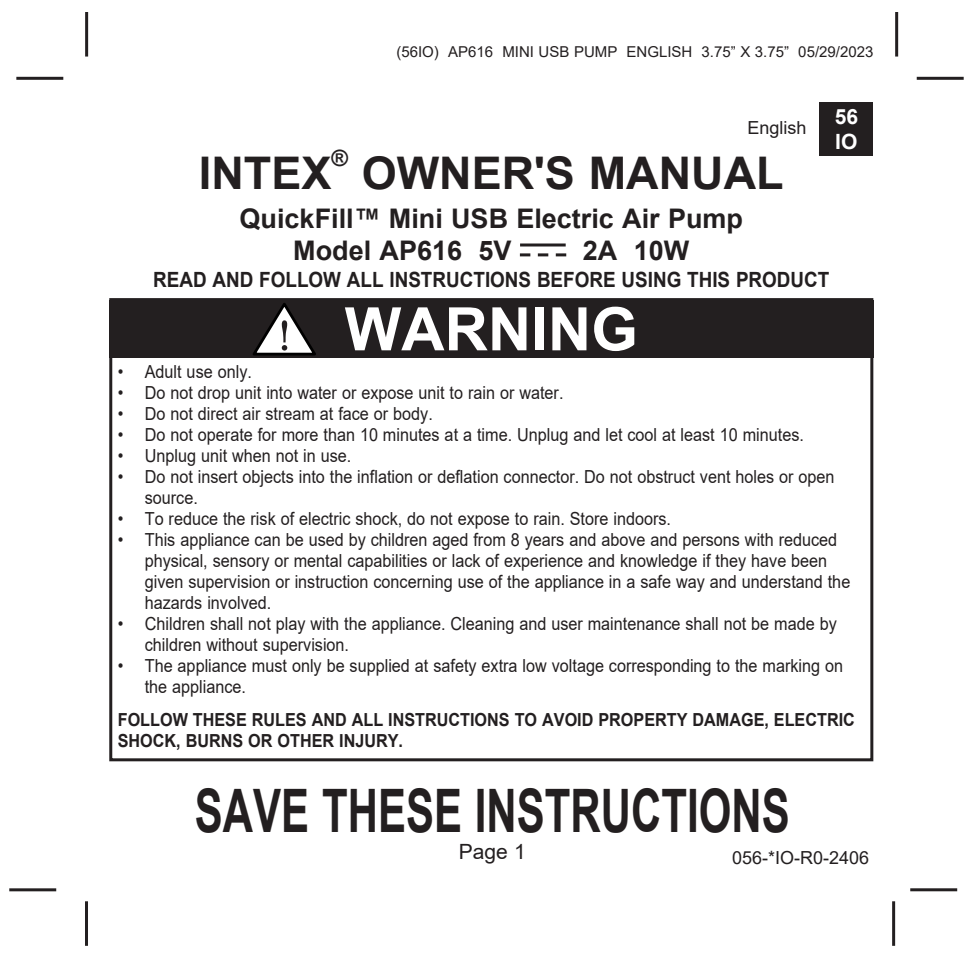
<style>
.page{position:relative;width:972px;height:972px;background:#fff}
.page>*{position:absolute;margin:0;border:0;box-sizing:border-box;transform-origin:0 0}
.t1{font:700 60px "Arial";color:#231f20;scale:.7 1}
.t2{font:700 60px "Arial";color:#fff}
.t3{font:700 45px "Arial";color:#231f20}
.t4{font:700 27px "Arial";color:#231f20}
.t5{font:700 22.5px "Arial";color:#231f20}
.t6{font:700 21px "Arial";color:#231f20;scale:.9 1}
.t7{font:21px "Arial";color:#231f20}
.t8{font:700 21px/25.2px "Arial";color:#fff}
.t9{font:18px "Arial";color:#231f20;scale:.9 1}
.t10{font:700 18px/21px "Arial";color:#231f20;scale:.9 1}
.t11{font:18px "Arial";color:#231f20}
.t12{font:15px "Arial";color:#231f20}
</style>
<div class="page">
<hr style="left:16px;top:77px;width:47px;height:3px;background:#231f20">
<hr style="left:9px;top:888px;width:47px;height:3px;background:#231f20">
<hr style="left:917px;top:77px;width:47px;height:3px;background:#231f20">
<hr style="left:910px;top:888px;width:47px;height:3px;background:#231f20">
<hr style="left:85px;top:12px;width:3px;height:45px;background:#231f20">
<hr style="left:895px;top:12px;width:3px;height:45px;background:#231f20">
<hr style="left:85px;top:901px;width:3px;height:45px;background:#231f20">
<hr style="left:892px;top:901px;width:3px;height:45px;background:#231f20">
<div style="left:819px;top:102px;width:54px;height:54px;background:#231f20"></div>
<hr style="left:520px;top:244px;width:46px;height:3px;background:#231f20">
<svg style="left:520px;top:253px;width:46px;height:3px"></svg>
<div style="left:109px;top:298px;width:764px;height:463px;border:3px solid #231f20"></div>
<div style="left:109px;top:300px;width:764px;height:57px;background:#231f20"></div>
<svg style="left:253px;top:303px;width:63px;height:53px"></svg>
<p class="t12" style="left:396px;top:42px;width:478px">(56IO) AP616 MINI USB PUMP ENGLISH 3.75” X 3.75” 05/29/2023</p>
<p class="t8" style="left:835px;top:104px;width:25px">56<br>IO</p>
<p class="t11" style="left:748px;top:115px;width:61px">English</p>
<p class="t3" style="left:199px;top:142px;width:134px">INTEX</p>
<p class="t5" style="left:331px;top:142px;width:18px">®</p>
<p class="t3" style="left:362px;top:142px;width:423px">OWNER'S MANUAL</p>
<p class="t4" style="left:240px;top:199px;width:505px">QuickFill™ Mini USB Electric Air Pump</p>
<p class="t4" style="left:293px;top:232px;width:220px">Model AP616 5V</p>
<p class="t4" style="left:583px;top:232px;width:108px">2A 10W</p>
<p class="t6" style="left:153px;top:265px;width:753px">READ AND FOLLOW ALL INSTRUCTIONS BEFORE USING THIS PRODUCT</p>
<p class="t2" style="left:345px;top:287px;width:295px">WARNING</p>
<p class="t9" style="left:118px;top:360px;width:151px">• Adult use only.</p>
<p class="t9" style="left:118px;top:381px;width:497px">• Do not drop unit into water or expose unit to rain or water.</p>
<p class="t9" style="left:118px;top:402px;width:352px">• Do not direct air stream at face or body.</p>
<p class="t9" style="left:118px;top:423px;width:764px">• Do not operate for more than 10 minutes at a time. Unplug and let cool at least 10 minutes.</p>
<p class="t9" style="left:118px;top:444px;width:261px">• Unplug unit when not in use.</p>
<p class="t9" style="left:118px;top:465px;width:798px">• Do not insert objects into the inflation or deflation connector. Do not obstruct vent holes or open</p>
<p class="t9" style="left:145px;top:486px;width:61px">source.</p>
<p class="t9" style="left:118px;top:507px;width:616px">• To reduce the risk of electric shock, do not expose to rain. Store indoors.</p>
<p class="t9" style="left:118px;top:528px;width:801px">• This appliance can be used by children aged from 8 years and above and persons with reduced</p>
<p class="t9" style="left:145px;top:549px;width:760px">physical, sensory or mental capabilities or lack of experience and knowledge if they have been</p>
<p class="t9" style="left:145px;top:570px;width:785px">given supervision or instruction concerning use of the appliance in a safe way and understand the</p>
<p class="t9" style="left:145px;top:591px;width:142px">hazards involved.</p>
<p class="t9" style="left:118px;top:612px;width:800px">• Children shall not play with the appliance. Cleaning and user maintenance shall not be made by</p>
<p class="t9" style="left:145px;top:633px;width:229px">children without supervision.</p>
<p class="t9" style="left:118px;top:654px;width:807px">• The appliance must only be supplied at safety extra low voltage corresponding to the marking on</p>
<p class="t9" style="left:145px;top:675px;width:114px">the appliance.</p>
<p class="t10" style="left:118px;top:710px;width:821px">FOLLOW THESE RULES AND ALL INSTRUCTIONS TO AVOID PROPERTY DAMAGE, ELECTRIC<br>SHOCK, BURNS OR OTHER INJURY.</p>
<h1 class="t1" style="left:195px;top:769px;width:852px">SAVE THESE INSTRUCTIONS</h1>
<p class="t7" style="left:459px;top:837px;width:69px">Page 1</p>
<p class="t11" style="left:732px;top:846px;width:139px">056-*IO-R0-2406</p>
</div>
